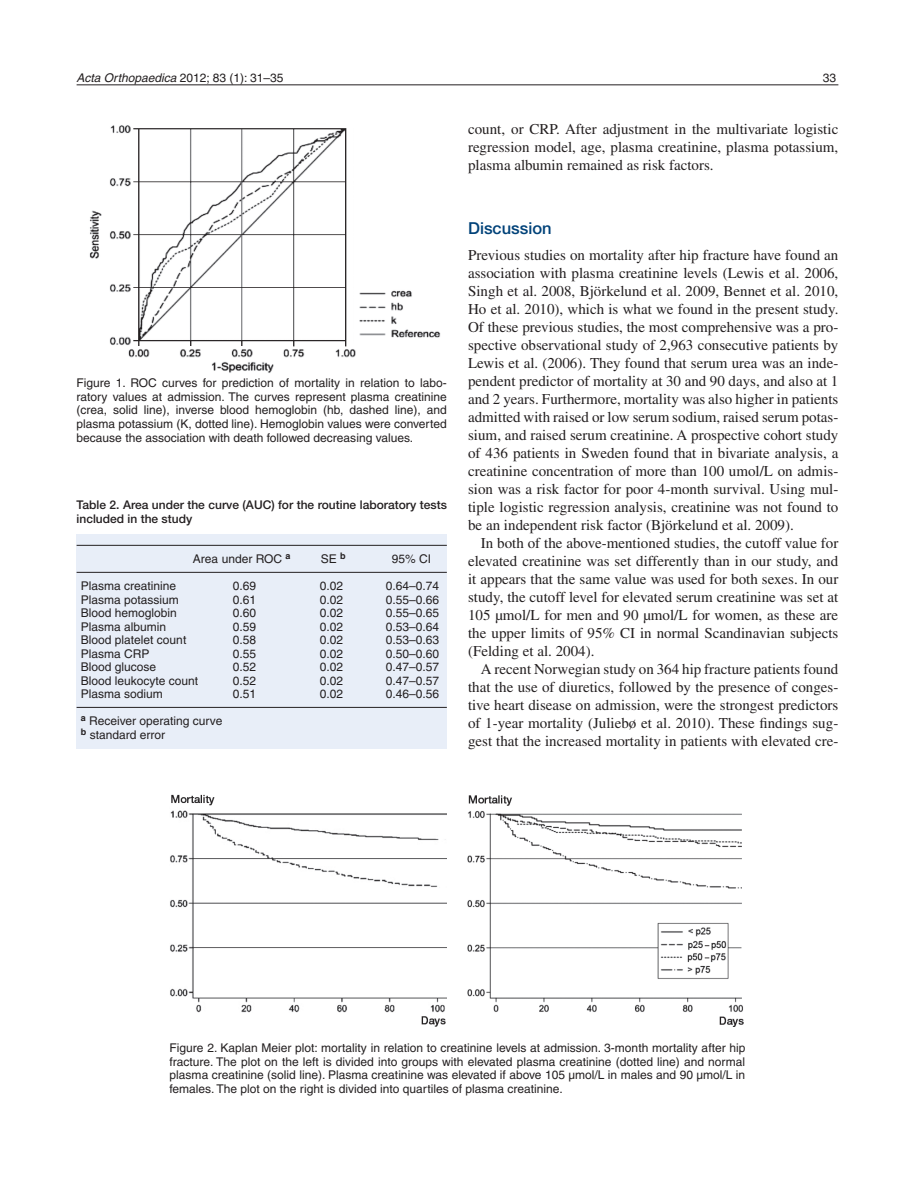
<style>
.page{position:relative;width:915px;height:1191px;background:#fff}
.page>*{position:absolute;margin:0;border:0;box-sizing:border-box;transform-origin:0 0}
.t1{font:500 16.5px "Helvetica Neue LT Std";color:#004279}
.t2{font:15px/18px "Times";color:#231f20;text-align:justify}
.t3{font:12px/13.5px "Helvetica";color:#231f20;text-align:justify}
.t4{font:500 12px/13.5px "Helvetica Neue LT Std";color:#231f20}
.t5{font:italic 12px "Helvetica";color:#231f20}
.s1{font-style:normal}
</style>
<div class="page">
<hr style="left:77px;top:85px;width:761px;height:1px;background:#231f20">
<div style="left:77px;top:534px;width:369px;height:215px;background:#e8eef8"></div>
<hr style="left:77px;top:545px;width:369px;height:1px;background:#231f20">
<hr style="left:77px;top:572px;width:369px;height:1px;background:#231f20">
<hr style="left:77px;top:707px;width:369px;height:1px;background:#231f20">
<img style="left:89px;top:125px;width:352px;height:248px">
<img style="left:170px;top:794px;width:276px;height:233px">
<img style="left:467px;top:795px;width:277px;height:231px">
<p class="t5" style="left:77px;top:71px;width:208px">Acta Orthopaedica <span class="s1">2012; 83 (1): 31–35</span></p>
<p class="t3" style="left:822px;top:71px;width:15px">33</p>
<p class="t2" style="left:468px;top:119px;width:371px">count, or CRP. After adjustment in the multivariate logistic regression model, age, plasma creatinine, plasma potassium, plasma albumin remained as risk factors.</p>
<p class="t3" style="left:77px;top:376px;width:371px">Figure 1. ROC curves for prediction of mortality in relation to labo&shy;ratory values at admission. The curves represent plasma creatinine (crea, solid line), inverse blood hemoglobin (hb, dashed line), and plasma potassium (K, dotted line). Hemoglobin values were converted because the association with death followed decreasing values.</p>
<p class="t4" style="left:77px;top:498px;width:371px">Table 2. Area under the curve (AUC) for the routine laboratory tests included in the study</p>
<p class="t3" style="left:193px;top:552px;width:99px">Area under ROC <sup>a</sup></p>
<p class="t3" style="left:321px;top:552px;width:26px">SE <sup>b</sup></p>
<p class="t3" style="left:392px;top:552px;width:41px">95% CI</p>
<p class="t3" style="left:81px;top:579px;width:97px">Plasma creatinine</p>
<p class="t3" style="left:233px;top:579px;width:25px">0.69</p>
<p class="t3" style="left:320px;top:579px;width:25px">0.02</p>
<p class="t3" style="left:386px;top:579px;width:55px">0.64–0.74</p>
<p class="t3" style="left:81px;top:593px;width:100px">Plasma potassium</p>
<p class="t3" style="left:233px;top:593px;width:25px">0.61</p>
<p class="t3" style="left:320px;top:593px;width:25px">0.02</p>
<p class="t3" style="left:386px;top:593px;width:55px">0.55–0.66</p>
<p class="t3" style="left:81px;top:606px;width:98px">Blood hemoglobin</p>
<p class="t3" style="left:233px;top:606px;width:25px">0.60</p>
<p class="t3" style="left:320px;top:606px;width:25px">0.02</p>
<p class="t3" style="left:386px;top:606px;width:55px">0.55–0.65</p>
<p class="t3" style="left:81px;top:620px;width:87px">Plasma albumin</p>
<p class="t3" style="left:233px;top:620px;width:25px">0.59</p>
<p class="t3" style="left:320px;top:620px;width:25px">0.02</p>
<p class="t3" style="left:386px;top:620px;width:55px">0.53–0.64</p>
<p class="t3" style="left:81px;top:633px;width:107px">Blood platelet count</p>
<p class="t3" style="left:233px;top:633px;width:25px">0.58</p>
<p class="t3" style="left:320px;top:633px;width:25px">0.02</p>
<p class="t3" style="left:386px;top:633px;width:55px">0.53–0.63</p>
<p class="t3" style="left:81px;top:647px;width:70px">Plasma CRP</p>
<p class="t3" style="left:233px;top:647px;width:25px">0.55</p>
<p class="t3" style="left:320px;top:647px;width:25px">0.02</p>
<p class="t3" style="left:386px;top:647px;width:55px">0.50–0.60</p>
<p class="t3" style="left:81px;top:660px;width:77px">Blood glucose</p>
<p class="t3" style="left:233px;top:660px;width:25px">0.52</p>
<p class="t3" style="left:320px;top:660px;width:25px">0.02</p>
<p class="t3" style="left:386px;top:660px;width:55px">0.47–0.57</p>
<p class="t3" style="left:81px;top:674px;width:119px">Blood leukocyte count</p>
<p class="t3" style="left:233px;top:674px;width:25px">0.52</p>
<p class="t3" style="left:320px;top:674px;width:25px">0.02</p>
<p class="t3" style="left:386px;top:674px;width:55px">0.47–0.57</p>
<p class="t3" style="left:81px;top:687px;width:84px">Plasma sodium</p>
<p class="t3" style="left:233px;top:687px;width:25px">0.51</p>
<p class="t3" style="left:320px;top:687px;width:25px">0.02</p>
<p class="t3" style="left:386px;top:687px;width:55px">0.46–0.56</p>
<p class="t3" style="left:81px;top:714px;width:143px"><sup>a</sup> Receiver operating curve <sup>b</sup> standard error</p>
<p class="t1" style="left:468px;top:218px;width:85px">Discussion</p>
<p class="t2" style="left:468px;top:245px;width:371px">Previous studies on mortality after hip fracture have found an association with plasma creatinine levels (Lewis et al. 2006, Singh et al. 2008, Björkelund et al. 2009, Bennet et al. 2010, Ho et al. 2010), which is what we found in the present study.<br>Of these previous studies, the most comprehensive was a pro&shy;spective observational study of 2,963 consecutive patients by Lewis et al. (2006). They found that serum urea was an inde&shy;pendent predictor of mortality at 30 and 90 days, and also at 1 and 2 years. Furthermore, mortality was also higher in patients admitted with raised or low serum sodium, raised serum potas&shy;sium, and raised serum creatinine. A prospective cohort study of 436 patients in Sweden found that in bivariate analysis, a creatinine concentration of more than 100 umol/L on admis&shy;sion was a risk factor for poor 4-month survival. Using mul&shy;tiple logistic regression analysis, creatinine was not found to be an independent risk factor (Björkelund et al. 2009).</p>
<p class="t2" style="left:468px;top:533px;width:371px;text-indent:13px">In both of the above-mentioned studies, the cutoff value for elevated creatinine was set differently than in our study, and it appears that the same value was used for both sexes. In our study, the cutoff level for elevated serum creatinine was set at 105 μmol/L for men and 90 μmol/L for women, as these are the upper limits of 95% CI in normal Scandinavian subjects (Felding et al. 2004).</p>
<p class="t2" style="left:468px;top:659px;width:371px;text-indent:13px">A recent Norwegian study on 364 hip fracture patients found that the use of diuretics, followed by the presence of conges&shy;tive heart disease on admission, were the strongest predictors of 1-year mortality (Juliebø et al. 2010). These findings sug&shy;gest that the increased mortality in patients with elevated cre-</p>
<p class="t3" style="left:169px;top:1041px;width:577px">Figure 2. Kaplan Meier plot: mortality in relation to creatinine levels at admission. 3-month mortality after hip fracture. The plot on the left is divided into groups with elevated plasma creatinine (dotted line) and normal plasma creatinine (solid line). Plasma creatinine was elevated if above 105 μmol/L in males and 90 μmol/L in females. The plot on the right is divided into quartiles of plasma creatinine.</p>
</div>
